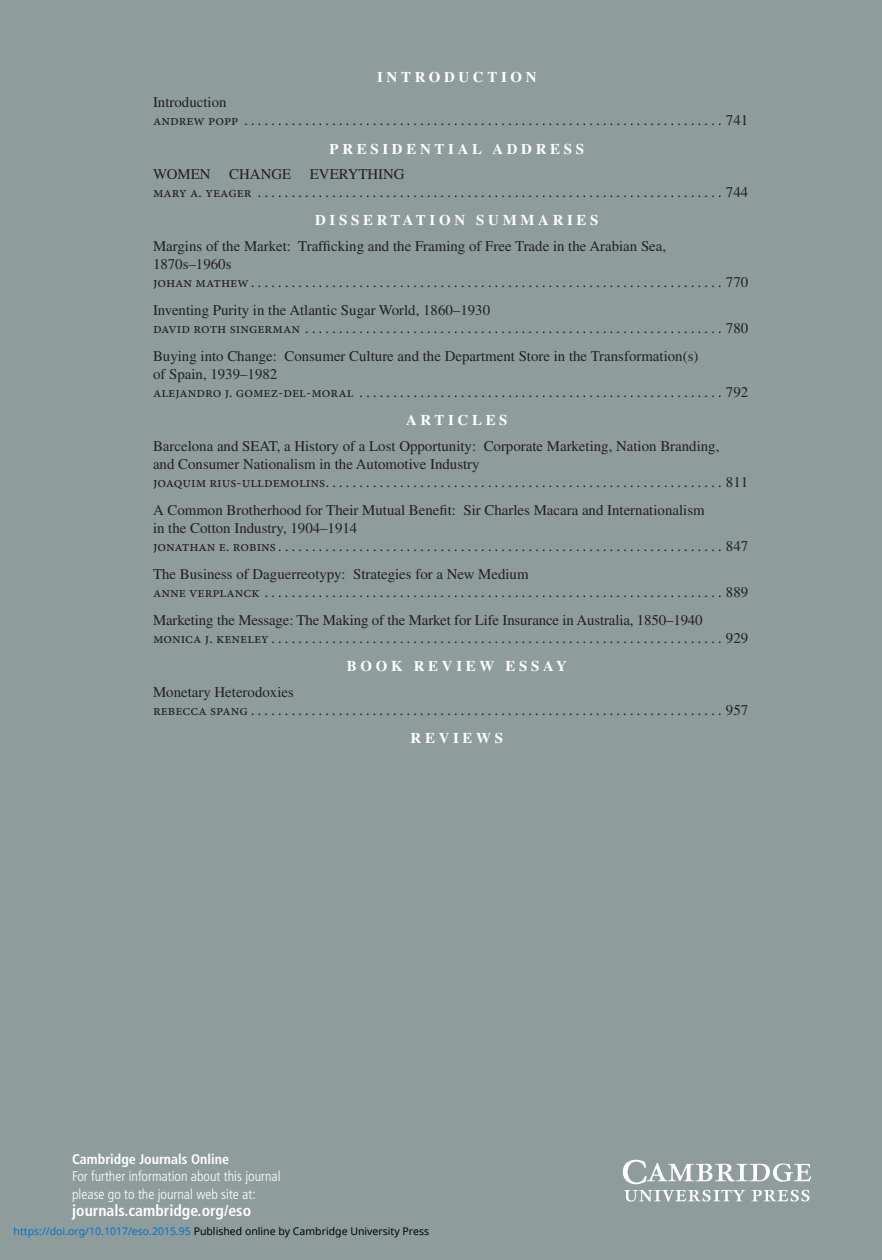
<style>
.page{position:relative;width:882px;height:1260px;background:#8f9c9c}
.page>*{position:absolute;margin:0;border:0;box-sizing:border-box;transform-origin:0 0}
.t1{font:700 condensed 15.75px "Frutiger LT Std";color:#fff}
.t2{font:14.88px/17.8px "Minion Pro";color:#231f20}
.t3{font:14.88px/17.8px "Times LT Std";color:#231f20}
.t4{font:700 14.88px "Times";letter-spacing:.25em;color:#fff}
.t5{font:300 condensed 14px/17.5px "Frutiger LT Std";color:#fff}
.t6{font:10.5px "Noto Sans";color:#000}
.s1{font-family:"Times LT Std"}
.s2{font-family:"Times";font-weight:700;color:#fff}
.s3{font-family:"Minion Pro"}
.s4{font-weight:700}
.s5{color:#0172cf}
</style>
<div class="page">
<hr style="left:881px;top:1134px;width:1px;height:126px;background:#231f20">
<hr style="left:881px;top:0;width:1px;height:252px;background:#231f20">
<svg style="left:623px;top:1160px;width:188px;height:24px"></svg>
<svg style="left:624px;top:1190px;width:186px;height:12px"></svg>
<p class="t4" style="left:377px;top:71px;width:161px">INTRODUCTION</p>
<p class="t2" style="left:153px;top:95px;width:597px"><span class="s1">Introduction<br></span>andrew popp . . . . . . . . . . . . . . . . . . . . . . . . . . . . . . . . . . . . . . . . . . . . . . . . . . . . . . . . . . . . . . . . . . . . . . . <span class="s1">741</span></p>
<p class="t4" style="left:330px;top:143px;width:256px">PRESIDENTIAL ADDRESS</p>
<p class="t3" style="left:153px;top:167px;width:59px">WOMEN</p>
<p class="t3" style="left:229px;top:167px;width:63px">CHANGE</p>
<p class="t2" style="left:153px;top:167px;width:597px;text-indent:157px"><span class="s1">EVERYTHING<br></span>mary a. yeager . . . . . . . . . . . . . . . . . . . . . . . . . . . . . . . . . . . . . . . . . . . . . . . . . . . . . . . . . . . . . . . . . . . . . <span class="s1">744</span></p>
<p class="t3" style="left:153px;top:209px;width:515px;line-height:25.6px;text-indent:162px"><span class="s2">DISSERTATION SUMMARIES<br></span>Margins of the Market: Trafficking and the Framing of Free Trade in the Arabian Sea,</p>
<p class="t2" style="left:153px;top:256px;width:597px"><span class="s1">1870s–1960s<br></span>johan mathew . . . . . . . . . . . . . . . . . . . . . . . . . . . . . . . . . . . . . . . . . . . . . . . . . . . . . . . . . . . . . . . . . . . . . . <span class="s1">770</span></p>
<p class="t2" style="left:153px;top:303px;width:597px"><span class="s1">Inventing Purity in the Atlantic Sugar World, 1860–1930<br></span>david roth singerman . . . . . . . . . . . . . . . . . . . . . . . . . . . . . . . . . . . . . . . . . . . . . . . . . . . . . . . . . . . . . . <span class="s1">780</span></p>
<p class="t3" style="left:153px;top:349px;width:597px">Buying into Change: Consumer Culture and the Department Store in the Transformation(s)<br>of Spain, 1939–1982<br><span class="s3">alejandro j. gomez-del-moral . . . . . . . . . . . . . . . . . . . . . . . . . . . . . . . . . . . . . . . . . . . . . . . . . . . . . .</span> 792</p>
<p class="t3" style="left:153px;top:409px;width:568px;line-height:25.6px;text-indent:253px"><span class="s2">ARTICLES<br></span>Barcelona and SEAT, a History of a Lost Opportunity: Corporate Marketing, Nation Branding,</p>
<p class="t2" style="left:153px;top:456px;width:597px"><span class="s1">and Consumer Nationalism in the Automotive Industry<br></span>joaquim rius-ulldemolins. . . . . . . . . . . . . . . . . . . . . . . . . . . . . . . . . . . . . . . . . . . . . . . . . . . . . . . . . . . <span class="s1">811</span></p>
<p class="t3" style="left:153px;top:503px;width:597px">A Common Brotherhood for Their Mutual Benefit: Sir Charles Macara and Internationalism<br>in the Cotton Industry, 1904–1914<br><span class="s3">jonathan e. robins . . . . . . . . . . . . . . . . . . . . . . . . . . . . . . . . . . . . . . . . . . . . . . . . . . . . . . . . . . . . . . . . . .</span> 847</p>
<p class="t2" style="left:153px;top:567px;width:597px"><span class="s1">The Business of Daguerreotypy: Strategies for a New Medium<br></span>anne verplanck . . . . . . . . . . . . . . . . . . . . . . . . . . . . . . . . . . . . . . . . . . . . . . . . . . . . . . . . . . . . . . . . . . . . <span class="s1">889</span></p>
<p class="t2" style="left:153px;top:613px;width:597px"><span class="s1">Marketing the Message: The Making of the Market for Life Insurance in Australia, 1850–1940 </span>monica j. keneley . . . . . . . . . . . . . . . . . . . . . . . . . . . . . . . . . . . . . . . . . . . . . . . . . . . . . . . . . . . . . . . . . . . <span class="s1">929</span></p>
<p class="t4" style="left:347px;top:661px;width:222px">BOOK REVIEW ESSAY</p>
<p class="t2" style="left:153px;top:685px;width:597px"><span class="s1">Monetary Heterodoxies<br></span>rebecca spang . . . . . . . . . . . . . . . . . . . . . . . . . . . . . . . . . . . . . . . . . . . . . . . . . . . . . . . . . . . . . . . . . . . . . . <span class="s1">957</span></p>
<p class="t4" style="left:411px;top:733px;width:94px">REVIEWS</p>
<p class="t5" style="left:72px;top:1151px;width:210px"><span class="s4">Cambridge Journals Online<br></span>For further information about this journal please go to the journal web site at:</p>
<p class="t1" style="left:72px;top:1203px;width:181px">journals.cambridge.org/eso</p>
<p class="t6" style="left:14px;top:1224px;width:417px"><span class="s5">https://doi.org/10.1017/eso.2015.95</span> Published online by Cambridge University Press</p>
</div>
